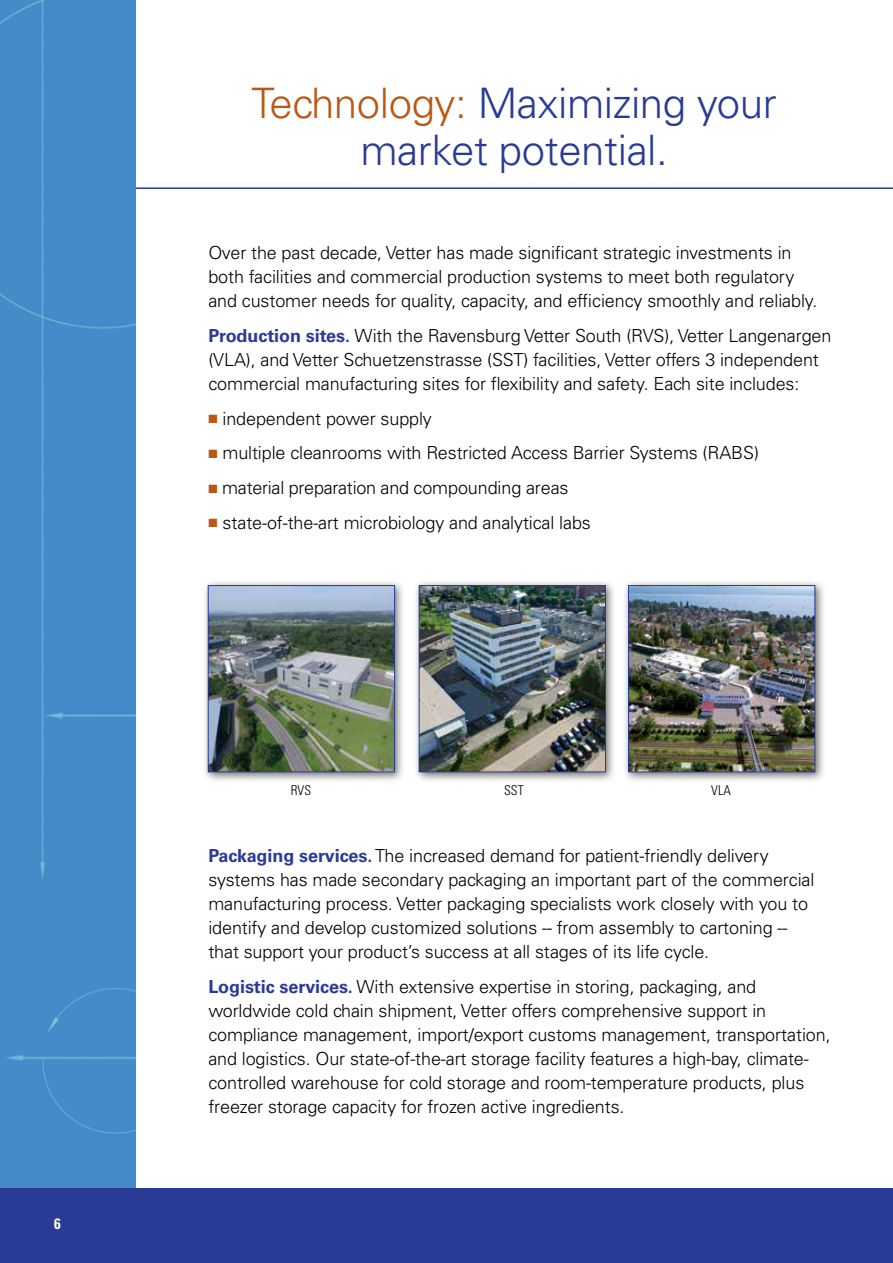
<style>
.page{position:relative;width:893px;height:1263px;background:#fff}
.page>*{position:absolute;margin:0;border:0;box-sizing:border-box;transform-origin:0 0}
.t1{font:300 42px/46.5px "Univers LT Std";letter-spacing:-.01em;color:#293b97;text-align:center}
.t2{font:300 18px/24px "Univers LT Std";letter-spacing:-.005em;color:#000}
.t3{font:700 condensed 15px "Univers LT Std";color:#fff}
.t4{font:300 condensed 13.5px "Univers LT Std";letter-spacing:.015em;color:#000}
.s1{color:#b95915}
.s2{font-weight:700;color:#293b97}
</style>
<div class="page">
<hr style="left:64px;top:187px;width:829px;height:2px;background:#293b97">
<div style="left:0;top:0;width:135px;height:1188px;background:#458bca"></div>
<div style="left:0;top:1188px;width:893px;height:75px;background:#293b97"></div>
<div style="left:202px;top:579px;width:203px;height:204px;background:#000;opacity:.55"></div>
<img style="left:210px;top:587px;width:183px;height:183px">
<div style="left:208px;top:585px;width:187px;height:187px;border:1px solid #293b97"></div>
<div style="left:413px;top:579px;width:203px;height:204px;background:#000;opacity:.55"></div>
<img style="left:421px;top:587px;width:183px;height:183px">
<div style="left:419px;top:585px;width:187px;height:187px;border:1px solid #293b97"></div>
<div style="left:622px;top:579px;width:204px;height:204px;background:#000;opacity:.55"></div>
<img style="left:630px;top:587px;width:183px;height:183px">
<div style="left:628px;top:585px;width:187px;height:187px;border:1px solid #293b97"></div>
<p class="t3" style="left:54px;top:1215px;width:8px">6</p>
<h1 class="t1" style="left:251px;top:80px;width:527px"><span class="s1">Technology:</span> Maximizing your market potential.</h1>
<p class="t2" style="left:208px;top:241px;width:610px">Over the past decade, Vetter has made significant strategic investments in both facilities and commercial production systems to meet both regulatory and customer needs for quality, capacity, and efficiency smoothly and reliably.</p>
<p class="t2" style="left:208px;top:323px;width:625px"><span class="s2">Production sites.</span> With the Ravensburg Vetter South (RVS), Vetter Langenargen (VLA), and Vetter Schuetzenstrasse (SST) facilities, Vetter offers 3 independent commercial manufacturing sites for flexibility and safety. Each site includes:</p>
<p class="t2" style="left:208px;top:406px;width:225px"><span class="s1">■</span> independent power supply</p>
<p class="t2" style="left:208px;top:441px;width:552px"><span class="s1">■</span> multiple cleanrooms with Restricted Access Barrier Systems (RABS)</p>
<p class="t2" style="left:208px;top:476px;width:362px"><span class="s1">■</span> material preparation and compounding areas</p>
<p class="t2" style="left:208px;top:511px;width:384px"><span class="s1">■</span> state-of-the-art microbiology and analytical labs</p>
<p class="t4" style="left:291px;top:782px;width:22px">RVS</p>
<p class="t4" style="left:504px;top:782px;width:21px">SST</p>
<p class="t4" style="left:711px;top:782px;width:21px">VLA</p>
<p class="t2" style="left:208px;top:844px;width:608px"><span class="s2">Packaging services.</span> The increased demand for patient-friendly delivery systems has made secondary packaging an important part of the commercial manufacturing process. Vetter packaging specialists work closely with you to identify and develop customized solutions -- from assembly to cartoning -- that support your product’s success at all stages of its life cycle.</p>
<p class="t2" style="left:208px;top:974px;width:624px"><span class="s2">Logistic services.</span> With extensive expertise in storing, packaging, and worldwide cold chain shipment, Vetter offers comprehensive support in compliance management, import/export customs management, transportation, and logistics. Our state-of-the-art storage facility features a high-bay, climate&shy;controlled warehouse for cold storage and room-temperature products, plus freezer storage capacity for frozen active ingredients.</p>
</div>
